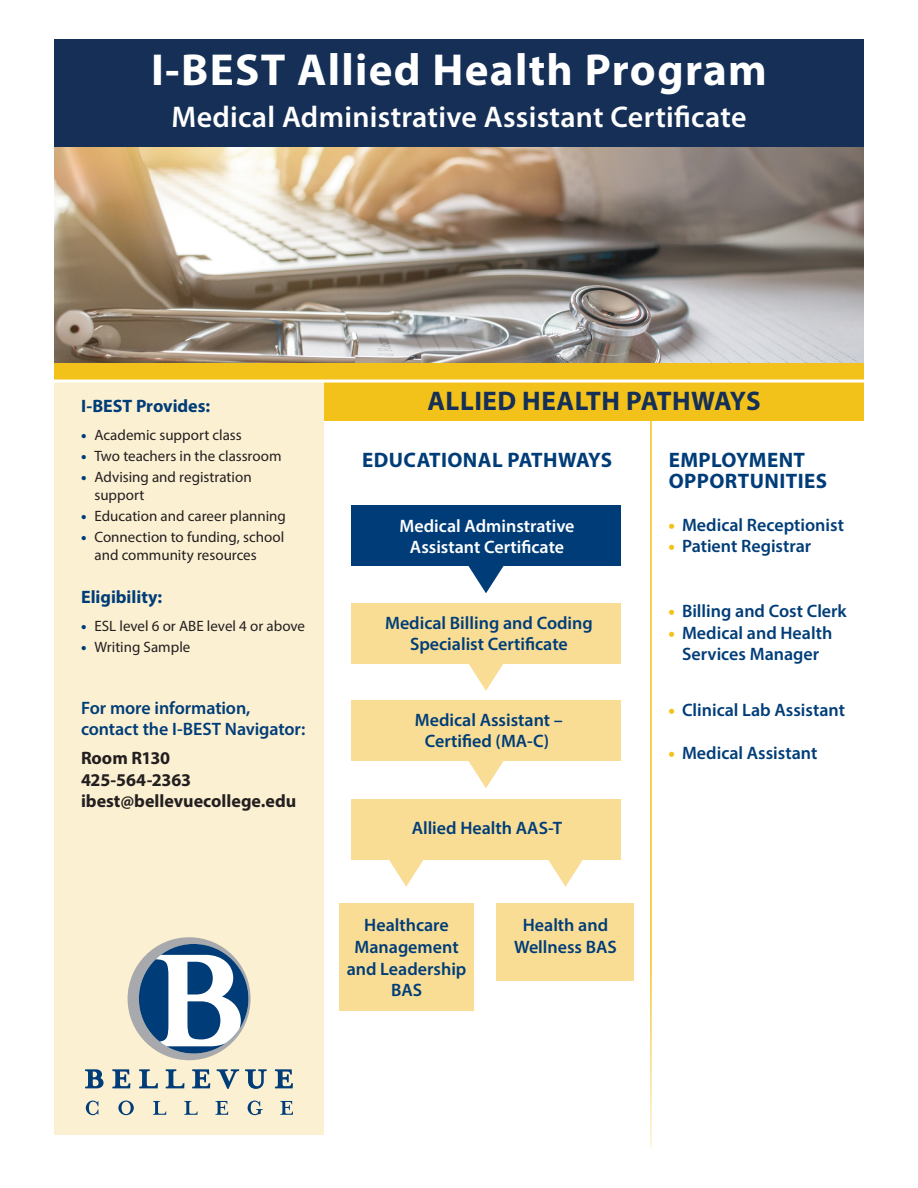
<style>
.page{position:relative;width:918px;height:1188px;background:#fff}
.page>*{position:absolute;margin:0;border:0;box-sizing:border-box;transform-origin:0 0}
.t1{font:700 45px "Myriad Pro";letter-spacing:.03em;color:#fff}
.t2{font:600 30px "Myriad Pro";letter-spacing:.01em;color:#fff}
.t3{font:700 27px "Myriad Pro";letter-spacing:.02em;color:#152f56}
.t4{font:700 21px/21px "Myriad Pro";letter-spacing:.02em;color:#003d78}
.t5{font:600 18px/21.6px "Myriad Pro";color:#003d78;text-align:center}
.t6{font:700 18px/21.6px "Myriad Pro";color:#231f20}
.t7{font:600 18px/21.6px "Myriad Pro";color:#fff;text-align:center}
.t8{font:700 18px "Myriad Pro";color:#003d78}
.t9{font:15px/18px "Myriad Pro";color:#231f20}
.s1{font-weight:900;color:#003d78}
.s2{font-weight:900;color:#f3c21a}
</style>
<div class="page">
<div style="left:54px;top:363px;width:810px;height:58px;background:#f3c21a"></div>
<svg style="left:389px;top:860px;width:35px;height:27px"></svg>
<svg style="left:548px;top:860px;width:35px;height:27px"></svg>
<div style="left:496px;top:903px;width:138px;height:78px;background:#f9dd94"></div>
<div style="left:339px;top:903px;width:134px;height:108px;background:#f9dd94"></div>
<div style="left:351px;top:800px;width:270px;height:60px;background:#f9dd94"></div>
<svg style="left:468px;top:566px;width:36px;height:27px"></svg>
<div style="left:351px;top:506px;width:270px;height:60px;background:#003d78"></div>
<div style="left:54px;top:380px;width:270px;height:755px;background:#fcf0d2"></div>
<img style="left:54px;top:147px;width:810px;height:216px">
<div style="left:54px;top:39px;width:810px;height:108px;background:#152f56"></div>
<svg style="left:85px;top:1069px;width:208px;height:46px"></svg>
<svg style="left:128px;top:937px;width:123px;height:123px"></svg>
<hr style="left:650px;top:416px;width:2px;height:732px;background:#f3c21a">
<hr style="left:44px;top:380px;width:842px;height:3px;background:#fff">
<svg style="left:468px;top:761px;width:36px;height:27px"></svg>
<div style="left:351px;top:701px;width:270px;height:60px;background:#f9dd94"></div>
<svg style="left:469px;top:664px;width:34px;height:27px"></svg>
<div style="left:351px;top:603px;width:270px;height:61px;background:#f9dd94"></div>
<h1 class="t1" style="left:151px;top:40px;width:617px">I-BEST Allied Health Program</h1>
<h2 class="t2" style="left:171px;top:98px;width:577px">Medical Administrative Assistant Certificate</h2>
<p class="t8" style="left:81px;top:394px;width:131px">I-BEST Provides:</p>
<p class="t9" style="left:81px;top:426px;width:162px"><span class="s1">•</span> Academic support class</p>
<p class="t9" style="left:81px;top:447px;width:202px"><span class="s1">•</span> Two teachers in the classroom</p>
<p class="t9" style="left:94px;top:468px;width:159px;text-indent:-14px"><span class="s1">•</span> Advising and registration support</p>
<p class="t9" style="left:81px;top:507px;width:206px"><span class="s1">•</span> Education and career planning</p>
<p class="t9" style="left:94px;top:528px;width:191px;text-indent:-14px"><span class="s1">•</span> Connection to funding, school and community resources</p>
<p class="t8" style="left:81px;top:585px;width:83px">Eligibility:</p>
<p class="t9" style="left:81px;top:617px;width:226px"><span class="s1">•</span> ESL level 6 or ABE level 4 or above</p>
<p class="t9" style="left:81px;top:638px;width:111px"><span class="s1">•</span> Writing Sample</p>
<p class="t5" style="left:81px;top:696px;width:226px;text-align:left">For more information, contact the I-BEST Navigator:</p>
<p class="t6" style="left:81px;top:747px;width:217px">Room R130<br>425-564-2363 ibest@bellevuecollege.edu</p>
<h3 class="t3" style="left:427px;top:384px;width:335px">ALLIED HEALTH PATHWAYS</h3>
<p class="t4" style="left:362px;top:449px;width:251px">EDUCATIONAL PATHWAYS</p>
<p class="t7" style="left:400px;top:515px;width:176px">Medical Adminstrative<br>Assistant Certificate</p>
<p class="t5" style="left:385px;top:611px;width:209px">Medical Billing and Coding<br>Specialist Certificate</p>
<p class="t5" style="left:415px;top:708px;width:150px">Medical Assistant –<br>Certified (MA-C)</p>
<p class="t5" style="left:412px;top:817px;width:152px">Allied Health AAS-T</p>
<p class="t5" style="left:347px;top:914px;width:121px">Healthcare<br>Management and Leadership<br>BAS</p>
<p class="t5" style="left:514px;top:914px;width:104px">Health and<br>Wellness BAS</p>
<p class="t4" style="left:669px;top:449px;width:160px">EMPLOYMENT<br>OPPORTUNITIES</p>
<p class="t5" style="left:669px;top:513px;width:177px"><span class="s2">•</span> Medical Receptionist</p>
<p class="t5" style="left:669px;top:535px;width:144px"><span class="s2">•</span> Patient Registrar</p>
<p class="t5" style="left:669px;top:600px;width:180px"><span class="s2">•</span> Billing and Cost Clerk</p>
<p class="t5" style="left:669px;top:621px;width:165px"><span class="s2">•</span> Medical and Health<br>Services Manager</p>
<p class="t5" style="left:669px;top:699px;width:178px"><span class="s2">•</span> Clinical Lab Assistant</p>
<p class="t5" style="left:669px;top:742px;width:150px"><span class="s2">•</span> Medical Assistant</p>
</div>
